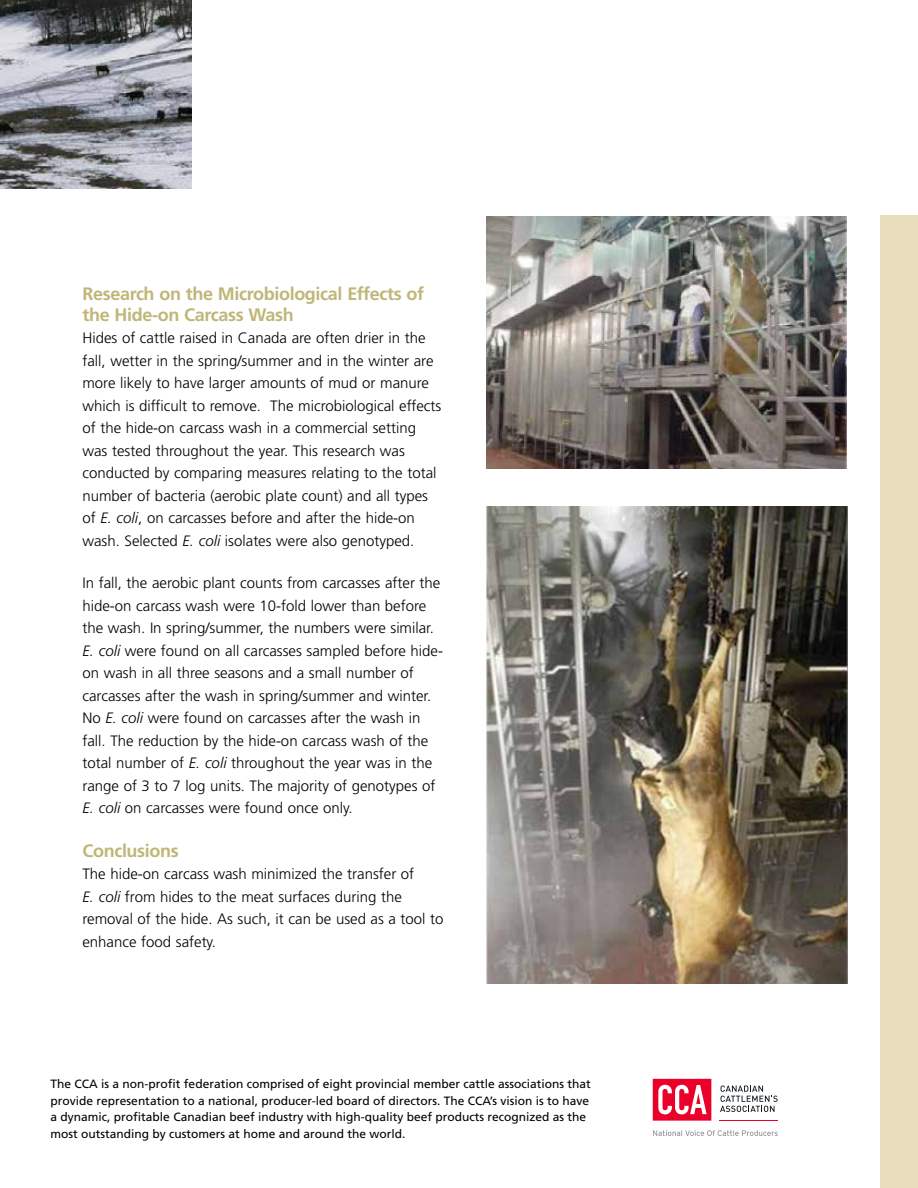
<style>
.page{position:relative;width:918px;height:1188px;background:#fff}
.page>*{position:absolute;margin:0;border:0;box-sizing:border-box;transform-origin:0 0}
.t1{font:700 18px/21px "Frutiger";letter-spacing:-.02em;color:#c0b678}
.t2{font:300 15px/22.5px "Frutiger";color:#000}
.t3{font:12px/16.5px "Frutiger";color:#000}
.s1{font-style:italic}
</style>
<div class="page">
<img style="left:0;top:0;width:191px;height:189px">
<div style="left:881px;top:216px;width:37px;height:972px;background:#e9ddbe"></div>
<img style="left:486px;top:216px;width:361px;height:253px">
<img style="left:486px;top:506px;width:362px;height:478px">
<svg style="left:720px;top:1086px;width:58px;height:26px"></svg>
<svg style="left:653px;top:1079px;width:58px;height:42px"></svg>
<hr style="left:720px;top:1120px;width:58px;height:1px;background:#eb0029">
<svg style="left:653px;top:1130px;width:125px;height:6px"></svg>
<p class="t1" style="left:82px;top:283px;width:343px">Research on the Microbiological Effects of the Hide-on Carcass Wash</p>
<p class="t2" style="left:82px;top:327px;width:360px">Hides of cattle raised in Canada are often drier in the fall, wetter in the spring/summer and in the winter are more likely to have larger amounts of mud or manure which is difficult to remove. The microbiological effects of the hide-on carcass wash in a commercial setting was tested throughout the year. This research was conducted by comparing measures relating to the total number of bacteria (aerobic plate count) and all types of <span class="s1">E. coli</span>, on carcasses before and after the hide-on wash. Selected <span class="s1">E. coli</span> isolates were also genotyped.</p>
<p class="t2" style="left:82px;top:572px;width:362px">In fall, the aerobic plant counts from carcasses after the hide-on carcass wash were 10-fold lower than before the wash. In spring/summer, the numbers were similar.<br><span class="s1">E. coli</span> were found on all carcasses sampled before hide&shy;on wash in all three seasons and a small number of carcasses after the wash in spring/summer and winter.<br>No <span class="s1">E. coli</span> were found on carcasses after the wash in fall. The reduction by the hide-on carcass wash of the total number of <span class="s1">E. coli</span> throughout the year was in the range of 3 to 7 log units. The majority of genotypes of <span class="s1">E. coli</span> on carcasses were found once only.</p>
<p class="t1" style="left:82px;top:840px;width:98px">Conclusions</p>
<p class="t2" style="left:82px;top:863px;width:363px">The hide-on carcass wash minimized the transfer of<br><span class="s1">E. coli</span> from hides to the meat surfaces during the removal of the hide. As such, it can be used as a tool to enhance food safety.</p>
<p class="t3" style="left:51px;top:1076px;width:542px">The CCA is a non-profit federation comprised of eight provincial member cattle associations that provide representation to a national, producer-led board of directors. The CCA’s vision is to have a dynamic, profitable Canadian beef industry with high-quality beef products recognized as the most outstanding by customers at home and around the world.</p>
</div>
